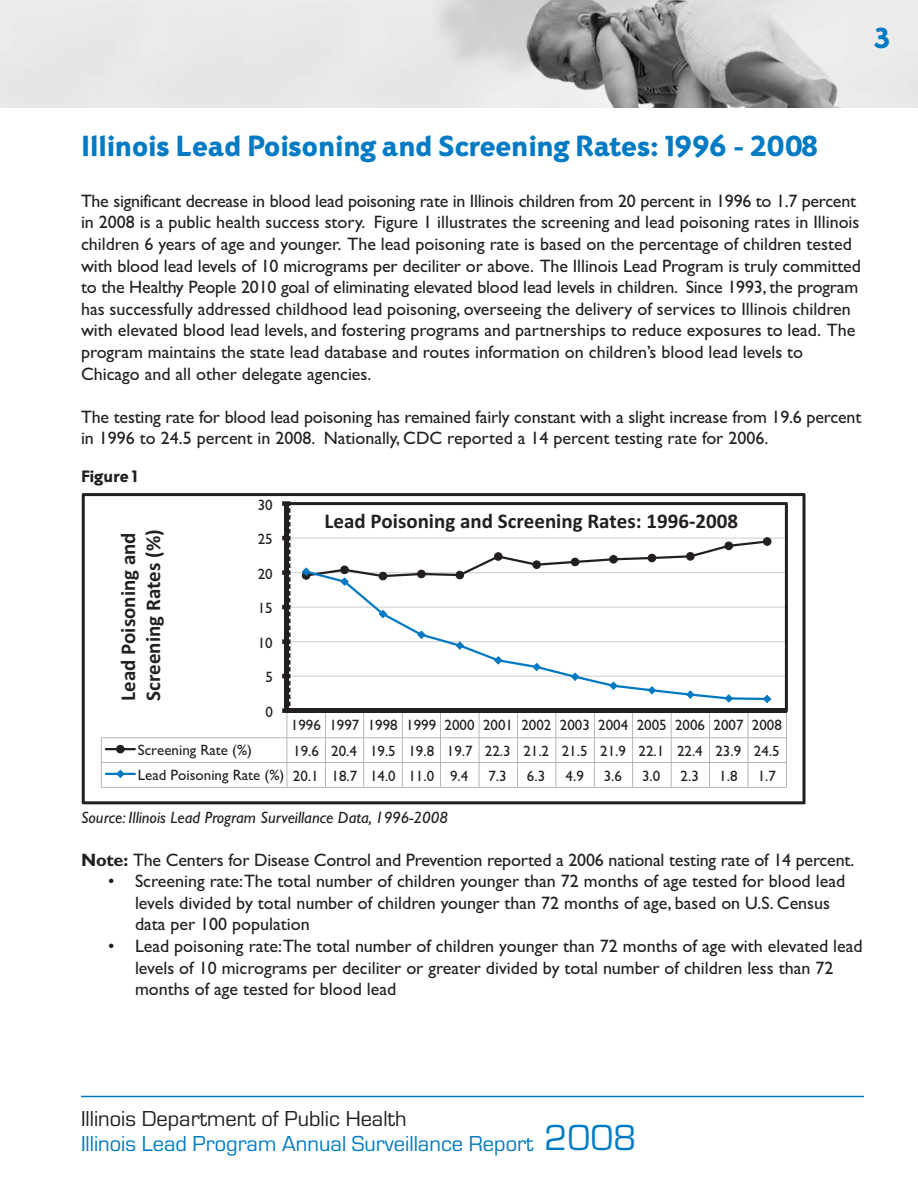
<style>
.page{position:relative;width:918px;height:1188px;background:#fff}
.page>*{position:absolute;margin:0;border:0;box-sizing:border-box;transform-origin:0 0}
.t1{font:800 31.5px "Adderville ITC";color:#007bc3}
.t2{font:22.5px/24px "Eurostile";color:#007bc3}
.t3{font:700 21px/25.2px "Calibri";color:#231f20}
.t4{font:18px/21.6px "Gill Sans";color:#231f20}
.t5{font:800 18px "Adderville ITC";color:#231f20}
.t6{font:italic 16.5px "Gill Sans";color:#231f20}
.t7{font:15px/23.5px "Gill Sans";color:#231f20}
.s1{font-family:"Gill Sans MT Bold OTF"}
.s2{color:#231f20}
.s3{font-size:37.5px}
</style>
<div class="page">
<img style="left:0;top:0;width:918px;height:108px">
<hr style="left:81px;top:1096px;width:783px;height:1px;background:#007bc3">
<svg style="left:82px;top:493px;width:724px;height:311px"></svg>
<h1 class="t1" style="left:874px;top:27px;width:18px">3</h1>
<h1 class="t1" style="left:81px;top:135px;width:739px">Illinois Lead Poisoning and Screening Rates: 1996 - 2008</h1>
<p class="t4" style="left:81px;top:190px;width:781px">The significant decrease in blood lead poisoning rate in Illinois children from 20 percent in 1996 to 1.7 percent in 2008 is a public health success story. Figure 1 illustrates the screening and lead poisoning rates in Illinois children 6 years of age and younger. The lead poisoning rate is based on the percentage of children tested with blood lead levels of 10 micrograms per deciliter or above. The Illinois Lead Program is truly committed to the Healthy People 2010 goal of eliminating elevated blood lead levels in children. Since 1993, the program has successfully addressed childhood lead poisoning, overseeing the delivery of services to Illinois children with elevated blood lead levels, and fostering programs and partnerships to reduce exposures to lead. The program maintains the state lead database and routes information on children’s blood lead levels to Chicago and all other delegate agencies.</p>
<p class="t4" style="left:81px;top:406px;width:782px">The testing rate for blood lead poisoning has remained fairly constant with a slight increase from 19.6 percent in 1996 to 24.5 percent in 2008. Nationally, CDC reported a 14 percent testing rate for 2006.</p>
<p class="t5" style="left:81px;top:470px;width:58px">Figure 1</p>
<p class="t3" style="left:114px;top:701px;width:173px;rotate:-90deg">Lead Poisoning and<br>Screening Rates (%)</p>
<p class="t7" style="left:258px;top:493px;width:16px">30</p>
<p class="t7" style="left:258px;top:528px;width:16px">25</p>
<p class="t7" style="left:258px;top:562px;width:16px">20</p>
<p class="t7" style="left:258px;top:597px;width:16px">15</p>
<p class="t7" style="left:258px;top:631px;width:16px">10</p>
<p class="t7" style="left:265px;top:666px;width:9px">5</p>
<p class="t7" style="left:265px;top:700px;width:9px">0</p>
<p class="t3" style="left:325px;top:507px;width:415px">Lead Poisoning and Screening Rates: 1996-2008</p>
<p class="t7" style="left:291px;top:714px;width:492px">1996 1997 1998 1999 2000 2001 2002 2003 2004 2005 2006 2007 2008</p>
<p class="t7" style="left:138px;top:738px;width:116px">Screening Rate (%)</p>
<p class="t7" style="left:138px;top:740px;width:643px;text-indent:155px">19.6 20.4 19.5 19.8 19.7 22.3 21.2 21.5 21.9 22.1 22.4 23.9 24.5<br>Lead Poisoning Rate (%) 20.1 18.7 14.0 11.0 9.4</p>
<p class="t7" style="left:488px;top:764px;width:20px">7.3</p>
<p class="t7" style="left:527px;top:764px;width:20px">6.3</p>
<p class="t7" style="left:566px;top:764px;width:20px">4.9</p>
<p class="t7" style="left:604px;top:764px;width:20px">3.6</p>
<p class="t7" style="left:642px;top:764px;width:20px">3.0</p>
<p class="t7" style="left:681px;top:764px;width:20px">2.3</p>
<p class="t7" style="left:719px;top:764px;width:20px">1.8</p>
<p class="t7" style="left:758px;top:764px;width:20px">1.7</p>
<p class="t6" style="left:81px;top:808px;width:368px">Source: Illinois Lead Program Surveillance Data, 1996-2008</p>
<p class="t4" style="left:81px;top:849px;width:775px"><span class="s1">Note:</span> The Centers for Disease Control and Prevention reported a 2006 national testing rate of 14 percent.</p>
<p class="t4" style="left:135px;top:870px;width:712px;text-indent:-27px">• Screening rate:The total number of children younger than 72 months of age tested for blood lead levels divided by total number of children younger than 72 months of age, based on U.S. Census data per 100 population</p>
<p class="t4" style="left:135px;top:935px;width:729px;text-indent:-27px">• Lead poisoning rate:The total number of children younger than 72 months of age with elevated lead levels of 10 micrograms per deciliter or greater divided by total number of children less than 72 months of age tested for blood lead</p>
<p class="t2" style="left:81px;top:1107px;width:557px"><span class="s2">Illinois Department of Public Health<br></span>Illinois Lead Program Annual Surveillance Report <span class="s3">2008</span></p>
</div>
